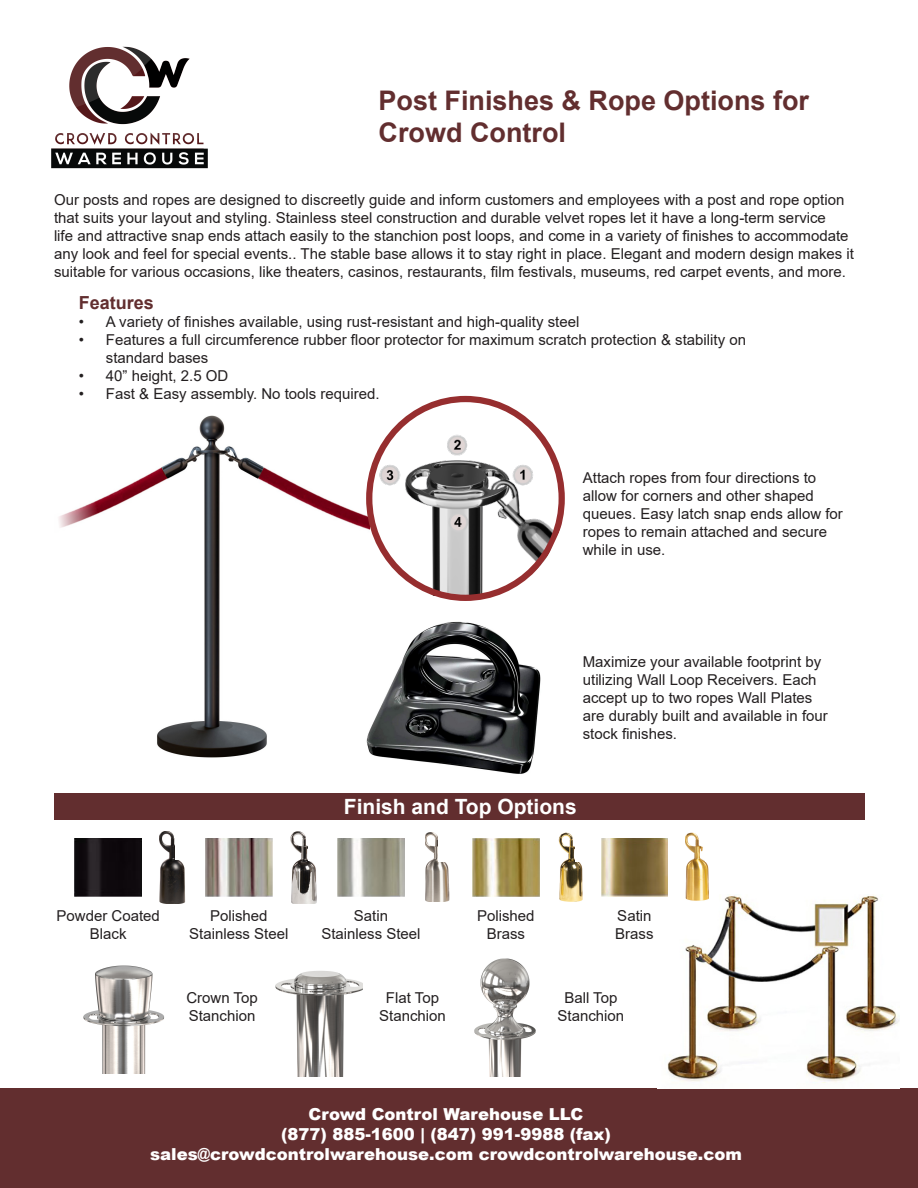
<style>
.page{position:relative;width:918px;height:1188px;background:#fff}
.page>*{position:absolute;margin:0;border:0;box-sizing:border-box;transform-origin:0 0}
.t1{font:700 27px/32.4px "Arial";color:#622e2f}
.t2{font:700 21px "Arial";color:#fff}
.Bullet_Heading{font:700 18px "Arial";color:#622e2f}
.t3{font:900 16.5px "Arial";color:#fff}
.t4{font:15px/18px "Arial";color:#231f20}
</style>
<div class="page">
<img style="left:51px;top:46px;width:157px;height:123px">
<div style="left:54px;top:793px;width:811px;height:27px;background:#622e2f"></div>
<img style="left:205px;top:838px;width:67px;height:59px">
<img style="left:75px;top:838px;width:67px;height:59px">
<img style="left:59px;top:415px;width:311px;height:343px">
<div style="left:35px;top:395px;width:151px;height:35px;background:#fff"></div>
<img style="left:345px;top:613px;width:196px;height:161px">
<div style="left:0;top:1089px;width:918px;height:99px;background:#622e2f"></div>
<img style="left:375px;top:428px;width:185px;height:167px">
<div style="left:366px;top:396px;width:199px;height:205px;border:6px solid #962e2f;border-radius:50%"></div>
<svg style="left:527px;top:526px;width:34px;height:69px"></svg>
<img style="left:472px;top:838px;width:67px;height:59px">
<img style="left:338px;top:838px;width:67px;height:59px">
<img style="left:290px;top:831px;width:27px;height:73px">
<img style="left:425px;top:833px;width:25px;height:69px">
<img style="left:559px;top:833px;width:24px;height:69px">
<img style="left:159px;top:831px;width:27px;height:73px">
<img style="left:658px;top:895px;width:242px;height:188px">
<img style="left:685px;top:832px;width:24px;height:70px">
<img style="left:601px;top:839px;width:66px;height:57px">
<div style="left:175px;top:826px;width:14px;height:34px;background:#fff"></div>
<div style="left:309px;top:827px;width:13px;height:33px;background:#fff"></div>
<div style="left:438px;top:829px;width:13px;height:33px;background:#fff"></div>
<div style="left:575px;top:829px;width:13px;height:33px;background:#fff"></div>
<div style="left:705px;top:829px;width:13px;height:33px;background:#fff"></div>
<img style="left:474px;top:958px;width:62px;height:119px">
<img style="left:83px;top:965px;width:82px;height:109px">
<img style="left:275px;top:971px;width:88px;height:106px">
<p class="t1" style="left:379px;top:84px;width:432px">Post Finishes &amp; Rope Options for<br>Crowd Control</p>
<p class="t4" style="left:54px;top:191px;width:802px">Our posts and ropes are designed to discreetly guide and inform customers and employees with a post and rope option that suits your layout and styling. Stainless steel construction and durable velvet ropes let it have a long-term service<br>life and attractive snap ends attach easily to the stanchion post loops, and come in a variety of finishes to accommodate any look and feel for special events.. The stable base allows it to stay right in place. Elegant and modern design makes it suitable for various occasions, like theaters, casinos, restaurants, film festivals, museums, red carpet events, and more.</p>
<p class="Bullet_Heading" style="left:79px;top:290px;width:77px">Features</p>
<p class="t4" style="left:79px;top:313px;width:502px">• A variety of finishes available, using rust-resistant and high-quality steel</p>
<p class="t4" style="left:106px;top:331px;width:642px;text-indent:-27px">• Features a full circumference rubber floor protector for maximum scratch protection &amp; stability on standard bases</p>
<p class="t4" style="left:79px;top:367px;width:151px">• 40” height, 2.5 OD</p>
<p class="t4" style="left:79px;top:385px;width:302px">• Fast &amp; Easy assembly. No tools required.</p>
<p class="t4" style="left:583px;top:469px;width:262px">Attach ropes from four directions to allow for corners and other shaped queues. Easy latch snap ends allow for ropes to remain attached and secure while in use.</p>
<p class="t4" style="left:583px;top:652px;width:247px">Maximize your available footprint by utilizing Wall Loop Receivers. Each accept up to two ropes Wall Plates are durably built and available in four stock finishes.</p>
<p class="t2" style="left:344px;top:792px;width:234px">Finish and Top Options</p>
<p class="t4" style="left:57px;top:907px;width:105px;text-align:center">Powder Coated<br>Black</p>
<p class="t4" style="left:210px;top:907px;width:59px">Polished</p>
<p class="t4" style="left:189px;top:925px;width:101px">Stainless Steel</p>
<p class="t4" style="left:186px;top:989px;width:73px">Crown Top</p>
<p class="t4" style="left:189px;top:1007px;width:68px">Stanchion</p>
<p class="t4" style="left:354px;top:907px;width:36px">Satin</p>
<p class="t4" style="left:321px;top:925px;width:101px">Stainless Steel</p>
<p class="t4" style="left:386px;top:989px;width:55px">Flat Top</p>
<p class="t4" style="left:379px;top:1007px;width:68px">Stanchion</p>
<p class="t4" style="left:477px;top:907px;width:59px">Polished</p>
<p class="t4" style="left:487px;top:925px;width:40px">Brass</p>
<p class="t4" style="left:617px;top:907px;width:36px">Satin</p>
<p class="t4" style="left:615px;top:925px;width:40px">Brass</p>
<p class="t4" style="left:564px;top:989px;width:55px">Ball Top</p>
<p class="t4" style="left:558px;top:1007px;width:68px">Stanchion</p>
<p class="t3" style="left:309px;top:1102px;width:276px">Crowd Control Warehouse LLC</p>
<p class="t3" style="left:281px;top:1122px;width:331px">(877) 885-1600 | (847) 991-9988 (fax)</p>
<p class="t3" style="left:150px;top:1142px;width:593px">sales@crowdcontrolwarehouse.com crowdcontrolwarehouse.com</p>
</div>
